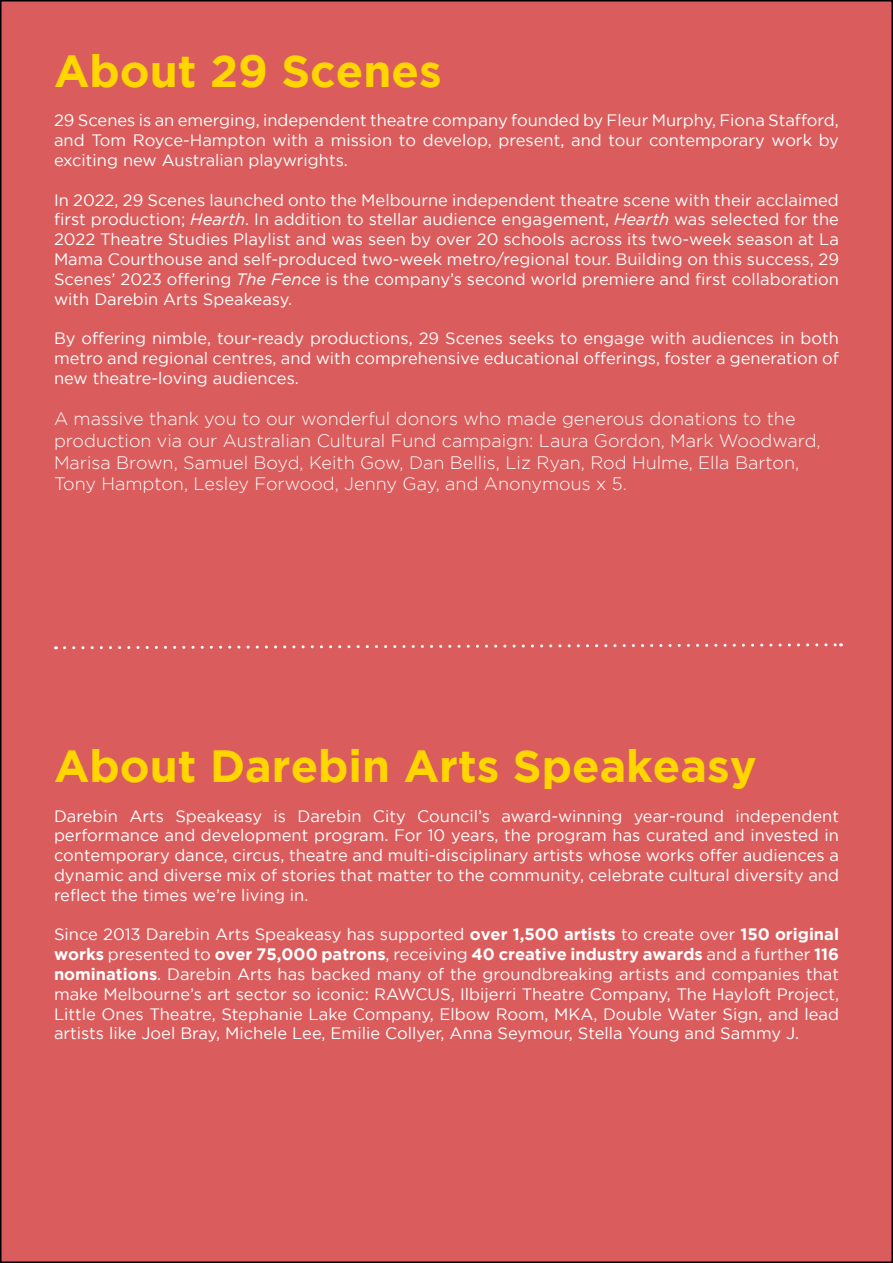
<style>
.page{position:relative;width:893px;height:1263px;background:#fff}
.page>*{position:absolute;margin:0;border:0;box-sizing:border-box;transform-origin:0 0}
.t1{font:700 45px "Gotham";color:#ffd600}
.t2{font:300 18px/21.6px "Gotham";color:#fff}
.t3{font:16.5px/19.8px "Gotham";color:#fff;text-align:justify}
.s1{font-style:italic}
.s2{font-weight:700}
</style>
<div class="page">
<div style="left:1px;top:1px;width:891px;height:1261px;background:#db5c5c"></div>
<svg style="left:56px;top:643px;width:785px;height:7px"></svg>
<h1 class="t1" style="left:54px;top:45px;width:389px">About 29 Scenes</h1>
<p class="t3" style="left:54px;top:110px;width:786px">29 Scenes is an emerging, independent theatre company founded by Fleur Murphy, Fiona Stafford, and Tom Royce-Hampton with a mission to develop, present, and tour contemporary work by exciting new Australian playwrights.</p>
<p class="t3" style="left:54px;top:190px;width:786px">In 2022, 29 Scenes launched onto the Melbourne independent theatre scene with their acclaimed first production; <span class="s1">Hearth</span>. In addition to stellar audience engagement, <span class="s1">Hearth</span> was selected for the 2022 Theatre Studies Playlist and was seen by over 20 schools across its two-week season at La Mama Courthouse and self-produced two-week metro/regional tour. Building on this success, 29<br>Scenes’ 2023 offering <span class="s1">The Fence</span> is the company’s second world premiere and first collaboration with Darebin Arts Speakeasy.</p>
<p class="t3" style="left:54px;top:328px;width:786px">By offering nimble, tour-ready productions, 29 Scenes seeks to engage with audiences in both metro and regional centres, and with comprehensive educational offerings, foster a generation of new theatre-loving audiences.</p>
<p class="t2" style="left:54px;top:408px;width:768px">A massive thank you to our wonderful donors who made generous donations to the production via our Australian Cultural Fund campaign: Laura Gordon, Mark Woodward, Marisa Brown, Samuel Boyd, Keith Gow, Dan Bellis, Liz Ryan, Rod Hulme, Ella Barton, Tony Hampton, Lesley Forwood, Jenny Gay, and Anonymous x 5.</p>
<h1 class="t1" style="left:54px;top:740px;width:704px">About Darebin Arts Speakeasy</h1>
<p class="t3" style="left:54px;top:806px;width:786px">Darebin Arts Speakeasy is Darebin City Council’s award-winning year-round independent performance and development program. For 10 years, the program has curated and invested in contemporary dance, circus, theatre and multi-disciplinary artists whose works offer audiences a dynamic and diverse mix of stories that matter to the community, celebrate cultural diversity and reflect the times we’re living in.</p>
<p class="t3" style="left:54px;top:924px;width:786px">Since 2013 Darebin Arts Speakeasy has supported <span class="s2">over 1,500 artists</span> to create over <span class="s2">150 original works</span> presented to <span class="s2">over 75,000 patrons</span>, receiving <span class="s2">40 creative industry awards</span> and a further <span class="s2">116 nominations</span>. Darebin Arts has backed many of the groundbreaking artists and companies that make Melbourne’s art sector so iconic: RAWCUS, Ilbijerri Theatre Company, The Hayloft Project, Little Ones Theatre, Stephanie Lake Company, Elbow Room, MKA, Double Water Sign, and lead artists like Joel Bray, Michele Lee, Emilie Collyer, Anna Seymour, Stella Young and Sammy J.</p>
</div>
